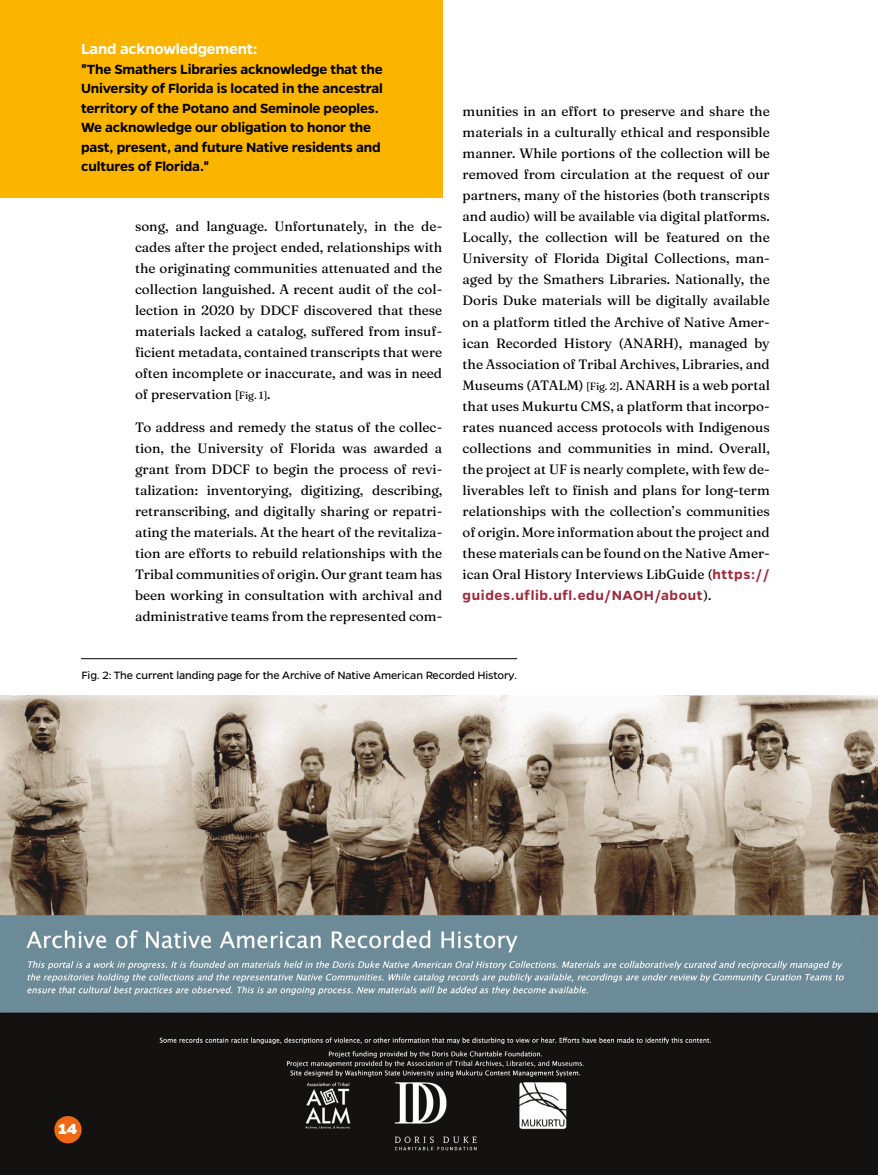
<style>
.page{position:relative;width:878px;height:1175px;background:#fff}
.page>*{position:absolute;margin:0;border:0;box-sizing:border-box;transform-origin:0 0}
.t1{font:600 16.5px "Gentona";letter-spacing:-.01em;color:#fff}
.t2{font:800 16.5px "Gentona";color:#fff}
.t3{font:600 15px/19.5px "Gentona";letter-spacing:-.01em;color:#000}
.t4{font:600 15px "Gentona";letter-spacing:.04em;color:#9f2c3e}
.t5{font:900 13.5px/21px "Fraunces 9 pt";color:#000;text-align:justify}
.t6{font:12px "Gentona";letter-spacing:-.01em;color:#000}
.s1{font-size:12px}
.s2{font-size:10.5px}
.s3{font-family:"Gentona";font-weight:600;font-size:15px;color:#9f2c3e}
.s4{font-family:"Fraunces 9 pt";font-weight:900;font-size:13.5px;color:#000}
</style>
<div class="page">
<img style="left:0;top:695px;width:878px;height:479px">
<div style="left:54px;top:1116px;width:28px;height:27px;background:#ee6911;border-radius:50%"></div>
<div style="left:0;top:0;width:442px;height:197px;background:#fbb400"></div>
<hr style="left:81px;top:658px;width:436px;height:1px;background:#000">
<h5 class="t1" style="left:81px;top:40px;width:178px">Land acknowledgement:</h5>
<h5 class="t3" style="left:81px;top:59px;width:303px">"The Smathers Libraries acknowledge that the University of Florida is located in the ancestral territory of the Potano and Seminole peoples.<br>We acknowledge our obligation to honor the past, present, and future Native residents and cultures of Florida."</h5>
<p class="t5" style="left:135px;top:215px;width:309px">song, and language. Unfortunately, in the de&shy;cades after the project ended, relationships with the originating communities attenuated and the collection languished. A recent audit of the col&shy;lection in 2020 by DDCF discovered that these materials lacked a catalog, suffered from insuf&shy;ficient metadata, contained transcripts that were often incomplete or inaccurate, and was in need of preservation <span class="s1">[</span><span class="s2">Fig. 1]</span>.</p>
<p class="t5" style="left:135px;top:416px;width:309px">To address and remedy the status of the collec&shy;tion, the University of Florida was awarded a grant from DDCF to begin the process of revi&shy;talization: inventorying, digitizing, describing, retranscribing, and digitally sharing or repatri&shy;ating the materials. At the heart of the revitaliza&shy;tion are efforts to rebuild relationships with the Tribal communities of origin. Our grant team has been working in consultation with archival and administrative teams from the represented com-</p>
<p class="t5" style="left:462px;top:100px;width:309px">munities in an effort to preserve and share the materials in a culturally ethical and responsible manner. While portions of the collection will be removed from circulation at the request of our partners, many of the histories (both transcripts and audio) will be available via digital platforms.<br>Locally, the collection will be featured on the University of Florida Digital Collections, man&shy;aged by the Smathers Libraries. Nationally, the Doris Duke materials will be digitally available on a platform titled the Archive of Native Amer&shy;ican Recorded History (ANARH), managed by the Association of Tribal Archives, Libraries, and Museums (ATALM) <span class="s2">[Fig. 2]</span>. ANARH is a web portal that uses Mukurtu CMS, a platform that incorpo&shy;rates nuanced access protocols with Indigenous collections and communities in mind. Overall, the project at UF is nearly complete, with few de&shy;liverables left to finish and plans for long-term relationships with the collection’s communities of origin. More information about the project and these materials can be found on the Native Amer&shy;ican Oral History Interviews LibGuide (<span class="s3">https://</span></p>
<p class="t4" style="left:462px;top:586px;width:250px">guides.uflib.ufl.edu/NAOH/about<span class="s4">).</span></p>
<h5 class="t6" style="left:82px;top:668px;width:437px">Fig. 2: The current landing page for the Archive of Native American Recorded History.</h5>
<p class="t2" style="left:59px;top:1119px;width:20px">14</p>
</div>
